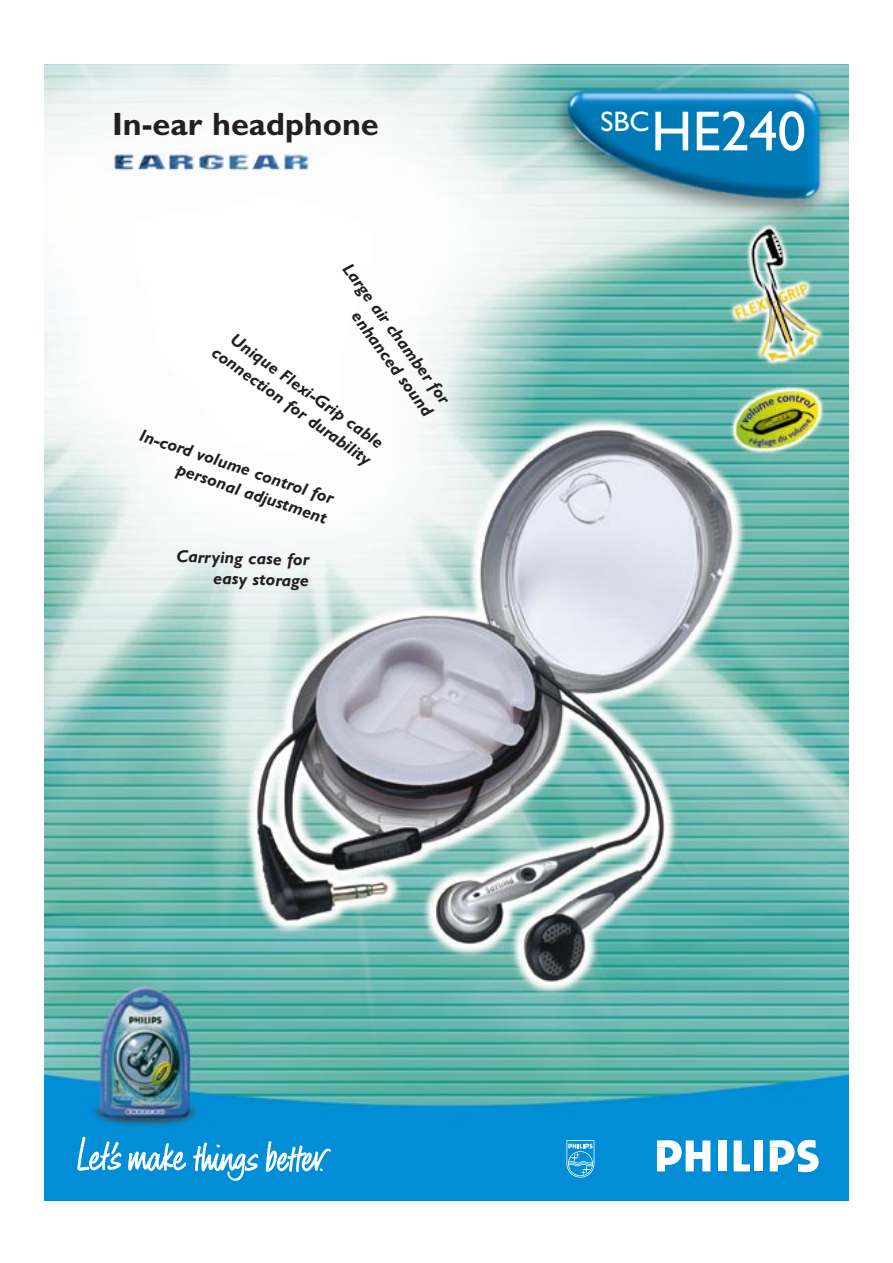
<style>
.page{position:relative;width:893px;height:1263px;background:#fff}
.page>*{position:absolute;margin:0;border:0;box-sizing:border-box;transform-origin:0 0}
.t1{font:56.7px "Gill Alt One";color:#fff}
.t2{font:700 32.4px "Gill Alt One";color:#231f20}
.t3{font:italic 700 17.55px/21.1px "Gill Alt One";color:#231f20;text-align:right}
</style>
<div class="page">
<img style="left:45px;top:64px;width:803px;height:1137px">
<svg style="left:566px;top:1140px;width:31px;height:39px"></svg>
<svg style="left:77px;top:1136px;width:257px;height:48px;background:#34a5de"></svg>
<svg style="left:769px;top:1140px;width:52px;height:34px"></svg>
<div style="left:718px;top:1141px;width:8px;height:30px;background:#fff"></div>
<div style="left:754px;top:1141px;width:8px;height:30px;background:#fff"></div>
<svg style="left:733px;top:1141px;width:19px;height:32px"></svg>
<svg style="left:657px;top:1140px;width:56px;height:33px"></svg>
<div style="left:657px;top:1147px;width:8px;height:24px;background:#fff"></div>
<h2 class="t2" style="left:112px;top:114px;width:268px">In-ear headphone</h2>
<h1 class="t1" style="left:600px;top:113px;width:207px"><sup>SBC</sup>HE240</h1>
<p class="t3" style="left:355px;top:259px;width:170px;rotate:54deg">Large air chamber for enhanced sound</p>
<p class="t3" style="left:233px;top:324px;width:193px;text-align:center;rotate:36deg">Unique Flexi-Grip cable connection for durability</p>
<p class="t3" style="left:144px;top:425px;width:205px;rotate:18deg">In-cord volume control for personal adjustment</p>
<p class="t3" style="left:176px;top:546px;width:135px;rotate:1deg">Carrying case for easy storage</p>
</div>
